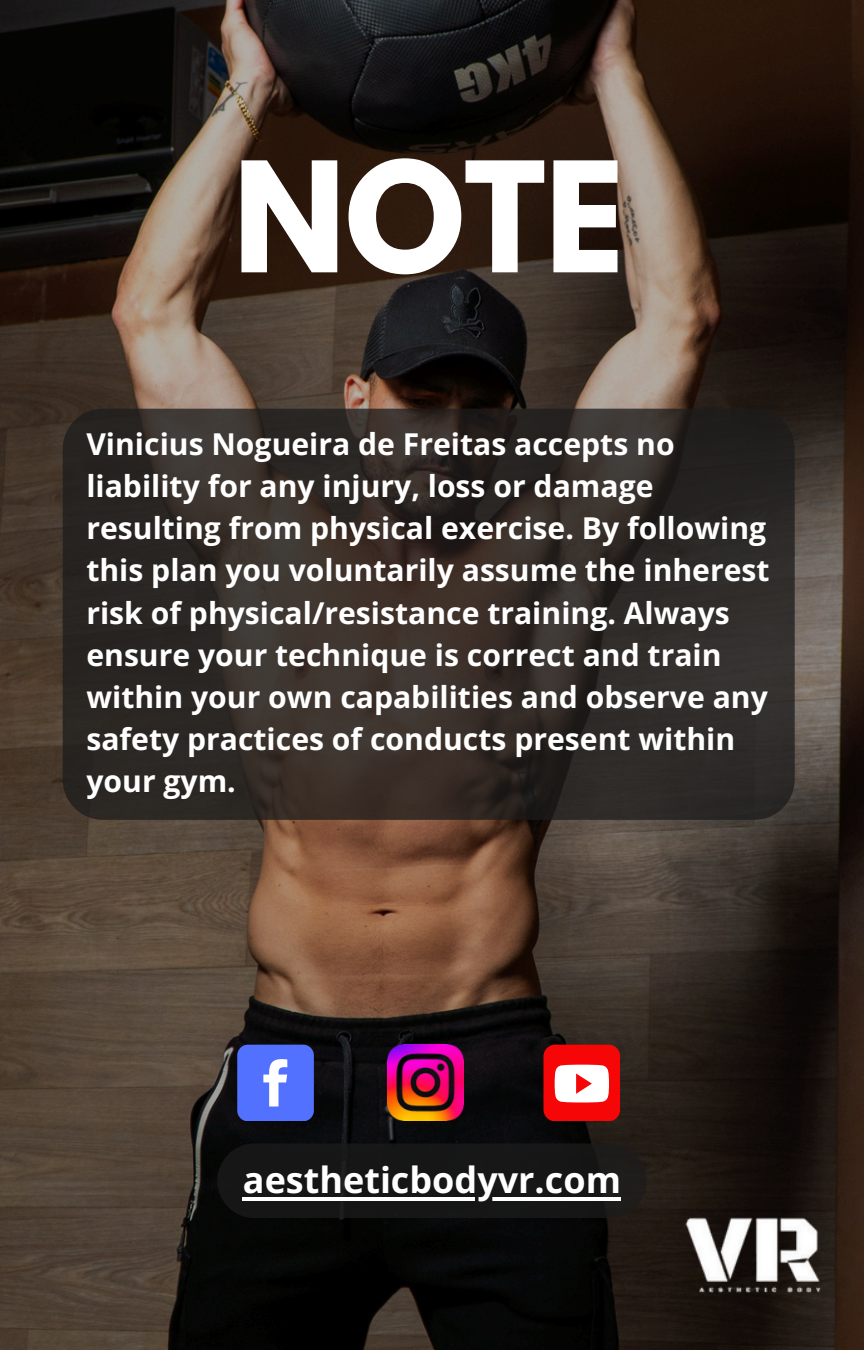
<style>
.page{position:relative;width:864px;height:1350px;background:#fff}
.page>*{position:absolute;margin:0;border:0;box-sizing:border-box;transform-origin:0 0}
.t1{font:700 135.67px "League Spartan";color:#fff}
.t2{font:700 36px "Open Sans";color:#fff}
.t3{font:700 30.15px/42.3px "Open Sans";color:#fff}
</style>
<div class="page">
<img style="left:0;top:0;width:864px;height:1350px">
<svg style="left:63px;top:409px;width:732px;height:411px;background:#312b27"></svg>
<img style="left:535px;top:1045px;width:329px;height:305px">
<div style="left:217px;top:1143px;width:430px;height:75px;background:#1c1c1c;border-radius:37px"></div>
<img style="left:388px;top:1045px;width:76px;height:76px">
<svg style="left:237px;top:1045px;width:76px;height:76px;background:#627efb"></svg>
<div style="left:544px;top:1045px;width:75px;height:76px;background:#f60606;border-radius:12px"></div>
<svg style="left:555px;top:1065px;width:54px;height:38px;background:#fddddd"></svg>
<hr style="left:243px;top:1197px;width:378px;height:3px;background:#fff">
<p class="t1" style="left:233px;top:150px;width:392px">NOTE</p>
<h1 class="t3" style="left:86px;top:422px;width:685px">Vinicius Nogueira de Freitas accepts no liability for any injury, loss or damage resulting from physical exercise. By following this plan you voluntarily assume the inherest risk of physical/resistance training. Always ensure your technique is correct and train within your own capabilities and observe any safety practices of conducts present within your gym.</h1>
<p class="t2" style="left:243px;top:1155px;width:380px">aestheticbodyvr.com</p>
</div>
